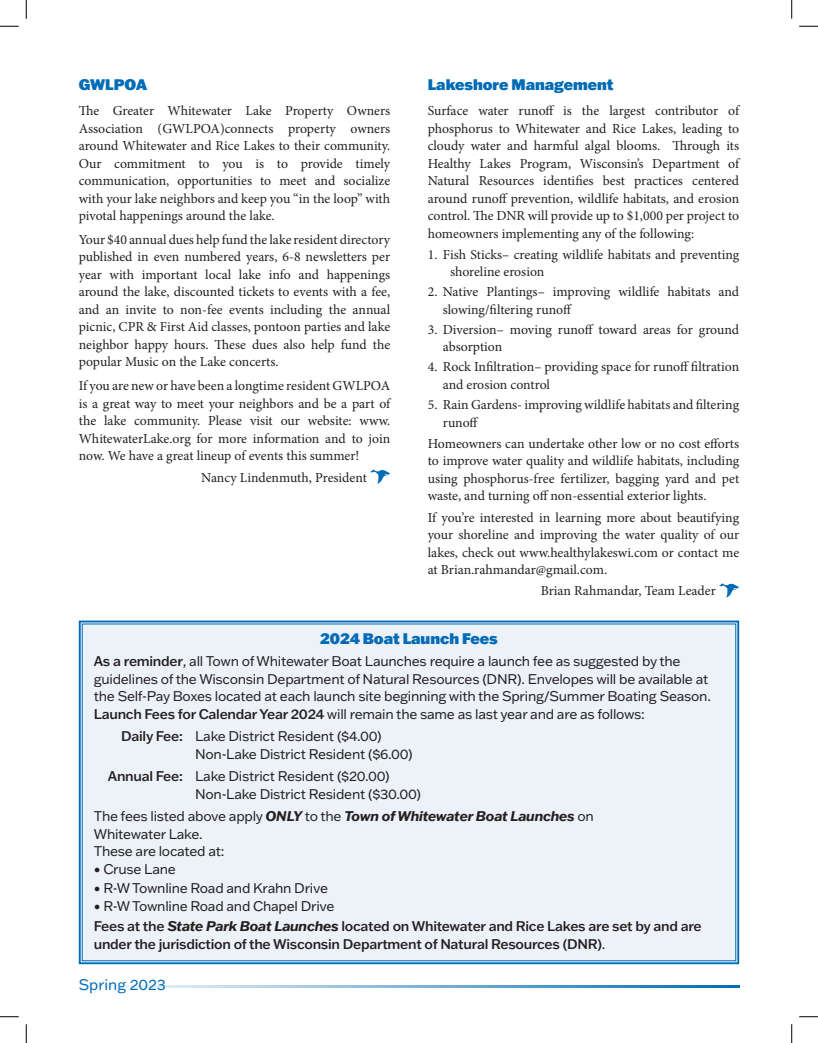
<style>
.page{position:relative;width:818px;height:1043px;background:#fff}
.page>*{position:absolute;margin:0;border:0;box-sizing:border-box;transform-origin:0 0}
.t1{font:900 15px "Franklin Gothic ATF";color:#006bb6}
.t2{font:15px "Franklin Gothic ATF";color:#006bb6}
.t3{font:13.75px/17.5px "Minion Pro";letter-spacing:-.005em;color:#231f20;text-align:justify}
.t4{font:13.75px/17.5px "Franklin Gothic ATF";letter-spacing:-.02em;color:#231f20}
.t5{font:500 13.75px/20px "Franklin Gothic ATF";letter-spacing:-.02em;color:#231f20}
.s1{font-weight:500}
.s2{font-weight:700;font-style:italic}
.s3{font-weight:400}
</style>
<div class="page">
<hr style="left:79px;top:985px;width:660px;height:3px;background:#006bb6">
<div style="left:78px;top:620px;width:662px;height:345px;background:#edf1f8"></div>
<svg style="left:370px;top:469px;width:20px;height:15px"></svg>
<svg style="left:719px;top:583px;width:20px;height:14px"></svg>
<svg style="left:0;top:25px;width:19px;height:2px"></svg>
<svg style="left:799px;top:25px;width:19px;height:2px"></svg>
<svg style="left:0;top:1016px;width:19px;height:1px"></svg>
<svg style="left:799px;top:1016px;width:19px;height:1px"></svg>
<svg style="left:25px;top:0;width:2px;height:19px"></svg>
<svg style="left:25px;top:1024px;width:2px;height:18px"></svg>
<svg style="left:791px;top:0;width:1px;height:19px"></svg>
<svg style="left:791px;top:1024px;width:1px;height:18px"></svg>
<p class="t1" style="left:79px;top:74px;width:70px">GWLPOA</p>
<p class="t3" style="left:79px;top:102px;width:313px">The Greater Whitewater Lake Property Owners Association (GWLPOA)connects property owners around Whitewater and Rice Lakes to their community.<br>Our commitment to you is to provide timely communication, opportunities to meet and socialize with your lake neighbors and keep you “in the loop” with pivotal happenings around the lake.</p>
<p class="t3" style="left:79px;top:231px;width:313px">Your $40 annual dues help fund the lake resident directory published in even numbered years, 6-8 newsletters per year with important local lake info and happenings around the lake, discounted tickets to events with a fee, and an invite to non-fee events including the annual picnic, CPR &amp; First Aid classes, pontoon parties and lake neighbor happy hours. These dues also help fund the popular Music on the Lake concerts.</p>
<p class="t3" style="left:79px;top:377px;width:313px">If you are new or have been a longtime resident GWLPOA is a great way to meet your neighbors and be a part of the lake community. Please visit our website: www.<br>WhitewaterLake.org for more information and to join now. We have a great lineup of events this summer!</p>
<p class="t3" style="left:201px;top:468px;width:167px">Nancy Lindenmuth, President</p>
<p class="t1" style="left:428px;top:74px;width:187px">Lakeshore Management</p>
<p class="t3" style="left:428px;top:102px;width:313px">Surface water runoff is the largest contributor of phosphorus to Whitewater and Rice Lakes, leading to cloudy water and harmful algal blooms. Through its Healthy Lakes Program, Wisconsin’s Department of Natural Resources identifies best practices centered around runoff prevention, wildlife habitats, and erosion control. The DNR will provide up to $1,000 per project to homeowners implementing any of the following:</p>
<p class="t3" style="left:450px;top:246px;width:291px;text-indent:-22px">1. Fish Sticks– creating wildlife habitats and preventing shoreline erosion</p>
<p class="t3" style="left:443px;top:283px;width:298px;text-indent:-15px">2. Native Plantings– improving wildlife habitats and slowing/filtering runoff</p>
<p class="t3" style="left:443px;top:321px;width:298px;text-indent:-15px">3. Diversion– moving runoff toward areas for ground absorption</p>
<p class="t3" style="left:443px;top:358px;width:298px;text-indent:-15px">4. Rock Infiltration– providing space for runoff filtration and erosion control</p>
<p class="t3" style="left:443px;top:396px;width:298px;text-indent:-15px">5. Rain Gardens- improving wildlife habitats and filtering runoff</p>
<p class="t3" style="left:428px;top:434px;width:313px">Homeowners can undertake other low or no cost efforts to improve water quality and wildlife habitats, including using phosphorus-free fertilizer, bagging yard and pet waste, and turning off non-essential exterior lights.</p>
<p class="t3" style="left:428px;top:508px;width:313px">If you’re interested in learning more about beautifying your shoreline and improving the water quality of our lakes, check out www.healthylakeswi.com or contact me at Brian.rahmandar@gmail.com.</p>
<p class="t3" style="left:540px;top:582px;width:177px">Brian Rahmandar, Team Leader</p>
<p class="t1" style="left:320px;top:628px;width:179px">2024 Boat Launch Fees</p>
<p class="t4" style="left:94px;top:652px;width:618px"><span class="s1">As a reminder</span>, all Town of Whitewater Boat Launches require a launch fee as suggested by the guidelines of the Wisconsin Department of Natural Resources (DNR). Envelopes will be available at the Self-Pay Boxes located at each launch site beginning with the Spring/Summer Boating Season.<br><span class="s1">Launch Fees for Calendar Year 2024</span> will remain the same as last year and are as follows:</p>
<p class="t4" style="left:195px;top:727px;width:219px;text-indent:-74px"><span class="s1">Daily Fee:</span> Lake District Resident ($4.00)<br>Non-Lake District Resident ($6.00)</p>
<p class="t4" style="left:195px;top:767px;width:227px;text-indent:-87px"><span class="s1">Annual Fee:</span> Lake District Resident ($20.00)<br>Non-Lake District Resident ($30.00)</p>
<p class="t4" style="left:94px;top:807px;width:501px">The fees listed above apply <span class="s2">ONLY</span> to the <span class="s2">Town of Whitewater Boat Launches</span> on<br>Whitewater Lake.<br>These are located at:</p>
<p class="t4" style="left:94px;top:859px;width:84px">• Cruse Lane</p>
<p class="t4" style="left:94px;top:878px;width:236px">• R-W Townline Road and Krahn Drive</p>
<p class="t5" style="left:94px;top:896px;width:609px"><span class="s3">• R-W Townline Road and Chapel Drive<br></span>Fees at the <span class="s2">State Park Boat Launches</span> located on Whitewater and Rice Lakes are set by and are</p>
<p class="t5" style="left:94px;top:933px;width:513px">under the jurisdiction of the Wisconsin Department of Natural Resources (DNR)<span class="s3">.</span></p>
<p class="t2" style="left:79px;top:974px;width:89px">Spring 2023</p>
</div>
